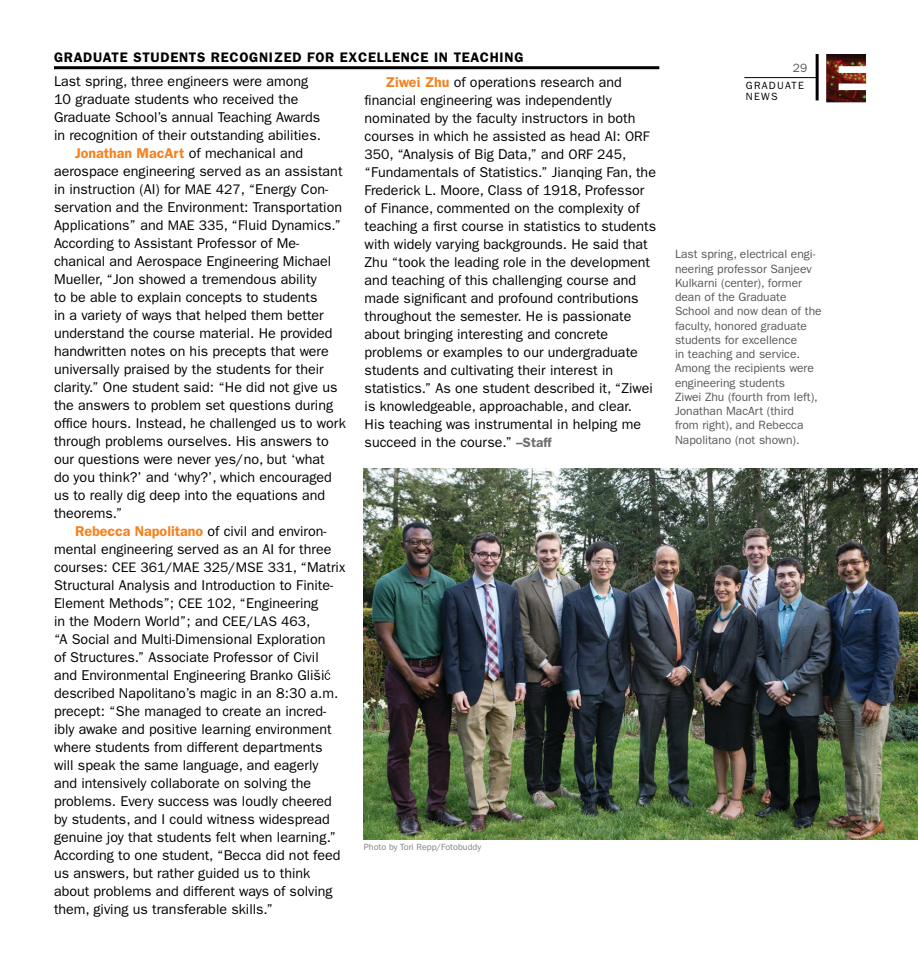
<style>
.page{position:relative;width:918px;height:972px;background:#fff}
.page>*{position:absolute;margin:0;border:0;box-sizing:border-box;transform-origin:0 0}
.t1{font:14.25px/18px "ITC Franklin Gothic Std";color:#000}
.t2{font:600 13.8px "ITC Franklin Gothic Std";letter-spacing:.05em;color:#000}
.t3{font:13.8px "ITC Franklin Gothic Std";color:#000}
.captions{font:12px/14.2px "ITC Franklin Gothic Std";color:#58585b}
.t4{font:10.5px/10.5px "ITC Franklin Gothic Std";letter-spacing:.12em;color:#000}
.photo_credit{font:9px "ITC Franklin Gothic Std";color:#808284}
.s1{font-family:"Franklin Gothic";font-weight:600;color:#f5821f}
.s2{font-size:13.8px}
.s3{font-size:14.25px}
.s4{font-weight:600;font-size:13.5px;color:#6d6e71}
</style>
<div class="page">
<img style="left:364px;top:468px;width:554px;height:371px">
<hr style="left:816px;top:56px;width:3px;height:43px;background:#000">
<hr style="left:744px;top:77px;width:73px;height:1px;background:#000">
<img style="left:826px;top:54px;width:40px;height:48px">
<svg style="left:325px;top:670px;width:5px;height:10px"></svg>
<hr style="left:54px;top:66px;width:605px;height:3px;background:#000">
<p class="t2" style="left:54px;top:49px;width:471px">GRADUATE STUDENTS RECOGNIZED FOR EXCELLENCE IN TEACHING</p>
<p class="t1" style="left:54px;top:72px;width:269px">Last spring, three engineers were among 10 graduate students who received the Graduate School’s annual Teaching Awards in recognition of their outstanding abilities.</p>
<p class="t1" style="left:54px;top:144px;width:293px;text-indent:21px"><span class="s1">Jonathan MacArt</span> of mechanical and aerospace engineering served as an assistant in instruction (AI) for <span class="s2">MAE 427</span>, “Energy Con&shy;servation and the Environment: Transportation Applications” and <span class="s2">MAE 335</span>, “Fluid Dynamics.” According to Assistant Professor of Me&shy;chanical and Aerospace Engineering Michael Mueller, “Jon showed a tremendous ability<br>to be able to explain concepts to students<br>in a variety of ways that helped them better understand the course material. He provided handwritten notes on his precepts that were universally praised by the students for their clarity.” One student said: “He did not give us the answers to problem set questions during office hours. Instead, he challenged us to work through problems ourselves. His answers to our questions were never yes/no, but ‘what<br>do you think?’ and ‘why?’, which encouraged us to really dig deep into the equations and theorems.”</p>
<p class="t1" style="left:54px;top:522px;width:279px;text-indent:21px"><span class="s1">Rebecca Napolitano</span> of civil and environ&shy;mental engineering served as an AI for three</p>
<p class="t3" style="left:54px;top:559px;width:293px"><span class="s3">courses:</span> CEE 361/MAE 325/MSE 331<span class="s3">, “Matrix</span></p>
<p class="t1" style="left:54px;top:576px;width:288px">Structural Analysis and Introduction to Finite-Element Methods”; <span class="s2">CEE 102</span>, “Engineering<br>in the Modern World”; and <span class="s2">CEE/LAS 463</span>,<br>“A Social and Multi-Dimensional Exploration of Structures.” Associate Professor of Civil and Environmental Engineering Branko Gliši described Napolitano’s magic in an 8:30 a.m. precept: “She managed to create an incred&shy;ibly awake and positive learning environment where students from different departments will speak the same language, and eagerly and intensively collaborate on solving the problems. Every success was loudly cheered by students, and I could witness widespread genuine joy that students felt when learning.” According to one student, “Becca did not feed us answers, but rather guided us to think about problems and different ways of solving them, giving us transferable skills.”</p>
<p class="t1" style="left:365px;top:73px;width:293px;text-indent:21px"><span class="s1">Ziwei Zhu</span> of operations research and financial engineering was independently nominated by the faculty instructors in both courses in which he assisted as head AI: <span class="s2">ORF 350</span>, “Analysis of Big Data,” and <span class="s2">ORF 245</span>, “Fundamentals of Statistics.” Jianqing Fan, the Frederick L. Moore, Class of 1918, Professor of Finance, commented on the complexity of teaching a first course in statistics to students with widely varying backgrounds. He said that Zhu “took the leading role in the development and teaching of this challenging course and made significant and profound contributions throughout the semester. He is passionate about bringing interesting and concrete problems or examples to our undergraduate students and cultivating their interest in statistics.” As one student described it, “Ziwei is knowledgeable, approachable, and clear.<br>His teaching was instrumental in helping me succeed in the course.” <span class="s4">–Staff</span></p>
<p class="photo_credit" style="left:364px;top:842px;width:119px">Photo by Tori Repp/Fotobuddy</p>
<p class="captions" style="left:793px;top:61px;width:16px">29</p>
<p class="t4" style="left:746px;top:81px;width:60px">GRADUATE<br>NEWS</p>
<p class="captions" style="left:675px;top:247px;width:148px">Last spring, electrical engi&shy;neering professor Sanjeev<br>Kulkarni (center), former dean of the Graduate<br>School and now dean of the faculty, honored graduate students for excellence<br>in teaching and service.<br>Among the recipients were engineering students<br>Ziwei Zhu (fourth from left),<br>Jonathan MacArt (third<br>from right), and Rebecca<br>Napolitano (not shown).</p>
</div>
